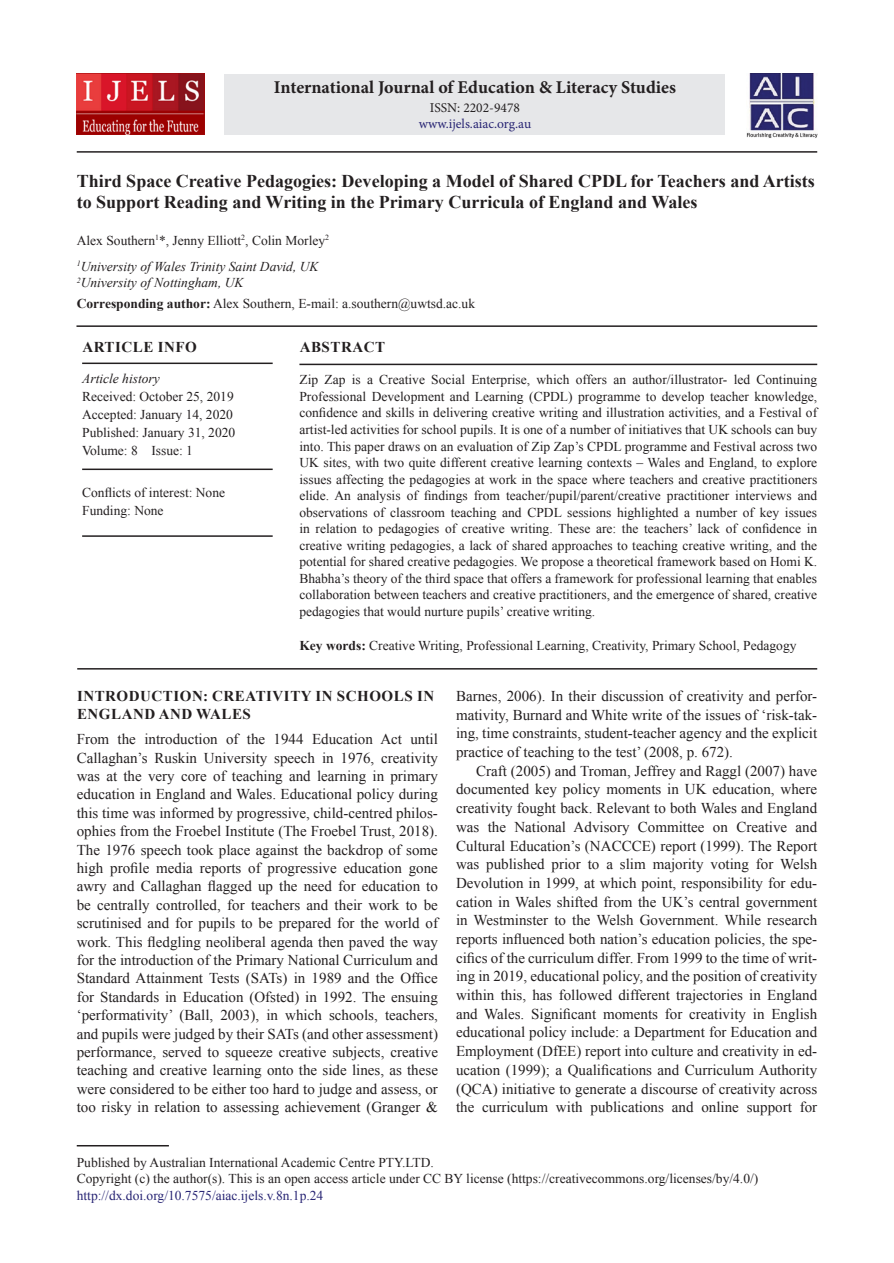
<style>
.page{position:relative;width:894px;height:1263px;background:#fff}
.page>*{position:absolute;margin:0;border:0;box-sizing:border-box;transform-origin:0 0}
.AT{font:700 18px/21px "Times New Roman";color:#231f20}
.J_Name{font:700 18px "Minion Pro";color:#231f20}
.TXFL{font:15px/18.5px "Times New Roman";color:#231f20;text-align:justify}
.TX{font:15px/18.8px "Times New Roman";color:#231f20;text-align:justify}
.ART_INFO{font:700 15px/18.5px "Times New Roman";letter-spacing:.035em;color:#231f20}
.ABSH{font:700 15px "Times New Roman";letter-spacing:.035em;color:#231f20}
.ABS{font:13.5px/16.5px "Times New Roman";color:#231f20;text-align:justify}
.PUB_Details{font:13.5px/16.5px "Times New Roman";color:#231f20}
.HIS{font:13.5px/18px "Times New Roman";color:#231f20}
.KWD{font:13.5px "Times New Roman";color:#231f20}
.AFF{font:italic 13.5px/16.5px "Times New Roman";color:#231f20}
.ADD{font:13.5px "Times New Roman";color:#231f20}
.AU{font:13.5px "Times New Roman";color:#231f20}
.HIS_1{font:13.5px/18px "Times New Roman";color:#231f20}
.ISSN_Web{font:13.5px "Minion Pro";letter-spacing:-.005em;color:#282574}
.ISSN_Num{font:13.5px "Minion Pro";color:#231f20}
.s1{font-weight:700}
.s2{font-style:italic}
.s3{color:#282574}
</style>
<div class="page">
<hr style="left:77px;top:1145px;width:92px;height:1px;background:#231f20">
<div style="left:224px;top:74px;width:501px;height:60px;background:#e6e7e9"></div>
<img style="left:746px;top:73px;width:70px;height:65px">
<img style="left:77px;top:73px;width:127px;height:61px">
<hr style="left:76px;top:325px;width:740px;height:2px;background:#231f20">
<hr style="left:299px;top:364px;width:517px;height:1px;background:#231f20">
<hr style="left:77px;top:668px;width:739px;height:1px;background:#231f20">
<hr style="left:77px;top:151px;width:739px;height:2px;background:#231f20">
<hr style="left:82px;top:362px;width:190px;height:2px;background:#231f20">
<hr style="left:82px;top:468px;width:190px;height:2px;background:#231f20">
<hr style="left:82px;top:535px;width:190px;height:2px;background:#231f20">
<p class="J_Name" style="left:274px;top:75px;width:403px">International Journal of Education &amp; Literacy Studies</p>
<p class="ISSN_Num" style="left:429px;top:98px;width:92px">ISSN: 2202-9478</p>
<p class="ISSN_Web" style="left:418px;top:115px;width:114px">www.ijels.aiac.org.au</p>
<p class="AT" style="left:77px;top:170px;width:739px">Third Space Creative Pedagogies: Developing a Model of Shared CPDL for Teachers and Artists to Support Reading and Writing in the Primary Curricula of England and Wales</p>
<p class="AU" style="left:77px;top:231px;width:254px">Alex Southern<sup>1</sup>*, Jenny Elliott<sup>2</sup>, Colin Morley<sup>2</sup></p>
<p class="AFF" style="left:77px;top:257px;width:243px"><sup>1</sup>University of Wales Trinity Saint David, UK<br><sup>2</sup>University of Nottingham, UK</p>
<p class="ADD" style="left:77px;top:294px;width:400px"><span class="s1">Corresponding author:</span> Alex Southern, E-mail: a.southern@uwtsd.ac.uk</p>
<p class="ART_INFO" style="left:82px;top:337px;width:116px">ARTICLE INFO</p>
<p class="HIS" style="left:82px;top:369px;width:154px"><span class="s2">Article history<br></span>Received: October 25, 2019<br>Accepted: January 14, 2020<br>Published: January 31, 2020<br>Volume: 8 Issue: 1</p>
<p class="HIS_1" style="left:82px;top:483px;width:144px">Conflicts of interest: None<br>Funding: None</p>
<p class="ABSH" style="left:299px;top:336px;width:87px">ABSTRACT</p>
<p class="ABS" style="left:299px;top:371px;width:519px">Zip Zap is a Creative Social Enterprise, which offers an author/illustrator- led Continuing Professional Development and Learning (CPDL) programme to develop teacher knowledge, confidence and skills in delivering creative writing and illustration activities, and a Festival of artist-led activities for school pupils. It is one of a number of initiatives that UK schools can buy into. This paper draws on an evaluation of Zip Zap’s CPDL programme and Festival across two UK sites, with two quite different creative learning contexts – Wales and England, to explore issues affecting the pedagogies at work in the space where teachers and creative practitioners elide. An analysis of findings from teacher/pupil/parent/creative practitioner interviews and observations of classroom teaching and CPDL sessions highlighted a number of key issues in relation to pedagogies of creative writing. These are: the teachers’ lack of confidence in creative writing pedagogies, a lack of shared approaches to teaching creative writing, and the potential for shared creative pedagogies. We propose a theoretical framework based on Homi K.<br>Bhabha’s theory of the third space that offers a framework for professional learning that enables collaboration between teachers and creative practitioners, and the emergence of shared, creative pedagogies that would nurture pupils’ creative writing.</p>
<p class="KWD" style="left:299px;top:636px;width:498px"><span class="s1">Key words:</span> Creative Writing, Professional Learning, Creativity, Primary School, Pedagogy</p>
<h1 class="ART_INFO" style="left:77px;top:686px;width:358px">INTRODUCTION: CREATIVITY IN SCHOOLS IN<br>ENGLAND AND WALES</h1>
<p class="TXFL" style="left:77px;top:729px;width:362px">From the introduction of the 1944 Education Act until Callaghan’s Ruskin University speech in 1976, creativity was at the very core of teaching and learning in primary education in England and Wales. Educational policy during this time was informed by progressive, child-centred philos&shy;ophies from the Froebel Institute (The Froebel Trust, 2018).<br>The 1976 speech took place against the backdrop of some high profile media reports of progressive education gone awry and Callaghan flagged up the need for education to be centrally controlled, for teachers and their work to be scrutinised and for pupils to be prepared for the world of work. This fledgling neoliberal agenda then paved the way for the introduction of the Primary National Curriculum and Standard Attainment Tests (SATs) in 1989 and the Office for Standards in Education (Ofsted) in 1992. The ensuing ‘performativity’ (Ball, 2003), in which schools, teachers, and pupils were judged by their SATs (and other assessment) performance, served to squeeze creative subjects, creative teaching and creative learning onto the side lines, as these were considered to be either too hard to judge and assess, or too risky in relation to assessing achievement (Granger &amp;</p>
<p class="TXFL" style="left:456px;top:686px;width:362px">Barnes, 2006). In their discussion of creativity and perfor&shy;mativity, Burnard and White write of the issues of ‘risk-tak&shy;ing, time constraints, student-teacher agency and the explicit practice of teaching to the test’ (2008, p. 672).</p>
<p class="TX" style="left:456px;top:761px;width:362px;text-indent:20px">Craft (2005) and Troman, Jeffrey and Raggl (2007) have documented key policy moments in UK education, where creativity fought back. Relevant to both Wales and England was the National Advisory Committee on Creative and Cultural Education’s (NACCCE) report (1999). The Report was published prior to a slim majority voting for Welsh Devolution in 1999, at which point, responsibility for edu&shy;cation in Wales shifted from the UK’s central government in Westminster to the Welsh Government. While research reports influenced both nation’s education policies, the spe&shy;cifics of the curriculum differ. From 1999 to the time of writ&shy;ing in 2019, educational policy, and the position of creativity within this, has followed different trajectories in England and Wales. Significant moments for creativity in English educational policy include: a Department for Education and Employment (DfEE) report into culture and creativity in ed&shy;ucation (1999); a Qualifications and Curriculum Authority (QCA) initiative to generate a discourse of creativity across the curriculum with publications and online support for</p>
<p class="PUB_Details" style="left:77px;top:1153px;width:682px">Published by Australian International Academic Centre PTY.LTD.<br>Copyright (c) the author(s). This is an open access article under CC BY license (https://creativecommons.org/licenses/by/4.0/) <span class="s3">http://dx.doi.org/10.7575/aiac.ijels.v.8n.1p.24</span></p>
</div>
